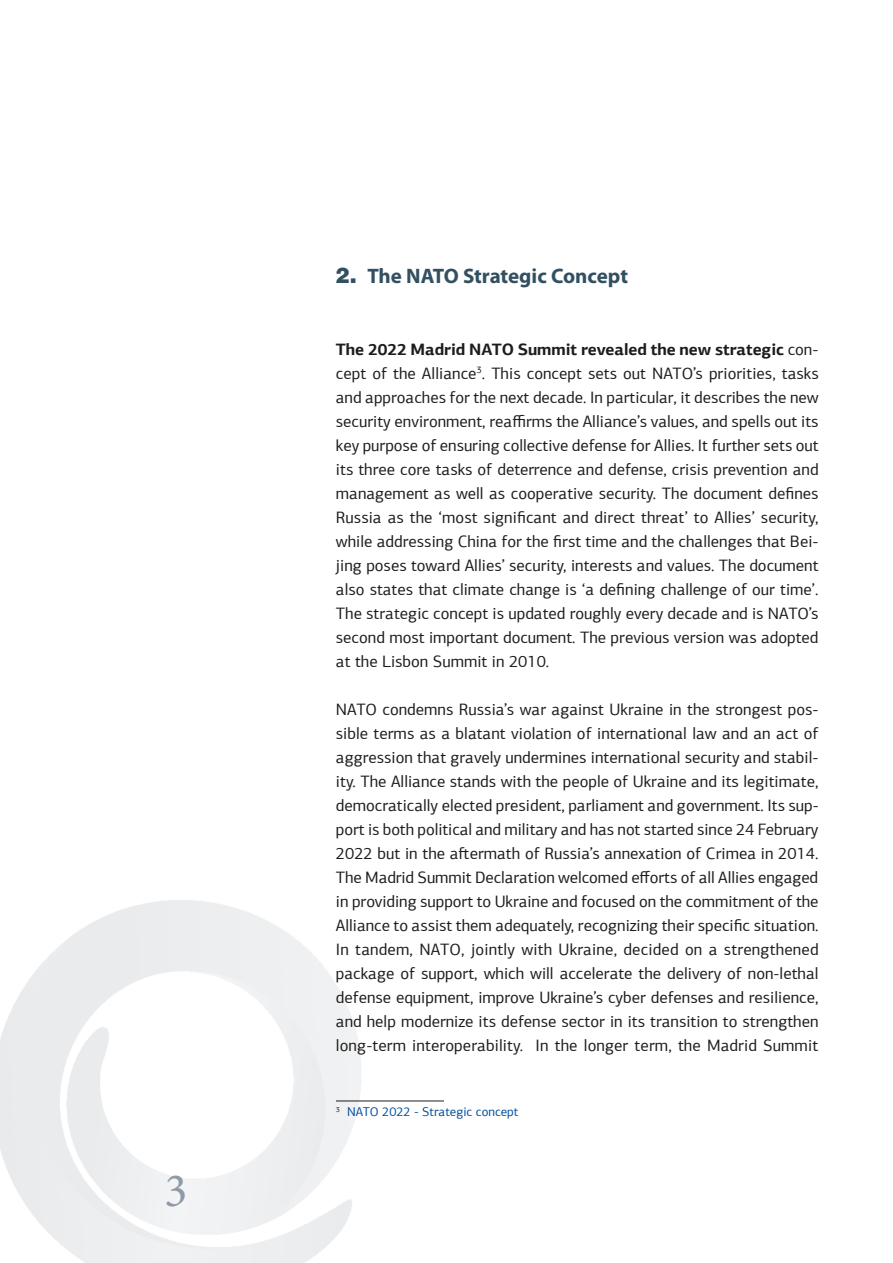
<style>
.page{position:relative;width:893px;height:1263px;background:#fff}
.page>*{position:absolute;margin:0;border:0;box-sizing:border-box;transform-origin:0 0}
.t1{font:48px "Minion Pro";color:#8f9aa7}
.t2{font:700 21px "Myriad Pro";color:#325061}
.t3{font:16.5px/24px "PF Agora Sans Pro";letter-spacing:.005em;color:#1d1d1b;text-align:justify}
.t4{font:12.75px "PF Agora Sans Pro";color:#004f9f}
.s1{font-family:"UB Helvetica";font-weight:900}
.s2{font-weight:700}
</style>
<div class="page">
<hr style="left:336px;top:1101px;width:108px;height:1px;background:#1d1d1b">
<h1 class="t1" style="left:165px;top:1159px;width:25px">3</h1>
<p class="t2" style="left:336px;top:262px;width:294px"><span class="s1">2.</span> The NATO Strategic Concept</p>
<p class="t3" style="left:336px;top:337px;width:484px"><span class="s2">The 2022 Madrid NATO Summit revealed the new strategic</span> con&shy;cept of the Alliance<sup>3</sup>. This concept sets out NATO’s priorities, tasks and approaches for the next decade. In particular, it describes the new security environment, reaffirms the Alliance’s values, and spells out its key purpose of ensuring collective defense for Allies. It further sets out its three core tasks of deterrence and defense, crisis prevention and management as well as cooperative security. The document defines Russia as the ‘most significant and direct threat’ to Allies’ security, while addressing China for the first time and the challenges that Bei&shy;jing poses toward Allies’ security, interests and values. The document also states that climate change is ‘a defining challenge of our time’.<br>The strategic concept is updated roughly every decade and is NATO’s second most important document. The previous version was adopted at the Lisbon Summit in 2010.</p>
<p class="t3" style="left:336px;top:697px;width:484px">NATO condemns Russia’s war against Ukraine in the strongest pos&shy;sible terms as a blatant violation of international law and an act of aggression that gravely undermines international security and stabil&shy;ity. The Alliance stands with the people of Ukraine and its legitimate, democratically elected president, parliament and government. Its sup&shy;port is both political and military and has not started since 24 February 2022 but in the aftermath of Russia’s annexation of Crimea in 2014.<br>The Madrid Summit Declaration welcomed efforts of all Allies engaged in providing support to Ukraine and focused on the commitment of the Alliance to assist them adequately, recognizing their specific situation.<br>In tandem, NATO, jointly with Ukraine, decided on a strengthened package of support, which will accelerate the delivery of non-lethal defense equipment, improve Ukraine’s cyber defenses and resilience, and help modernize its defense sector in its transition to strengthen long-term interoperability. In the longer term, the Madrid Summit</p>
<p class="t4" style="left:336px;top:1104px;width:184px"><sup>3</sup> NATO 2022 - Strategic concept</p>
</div>
